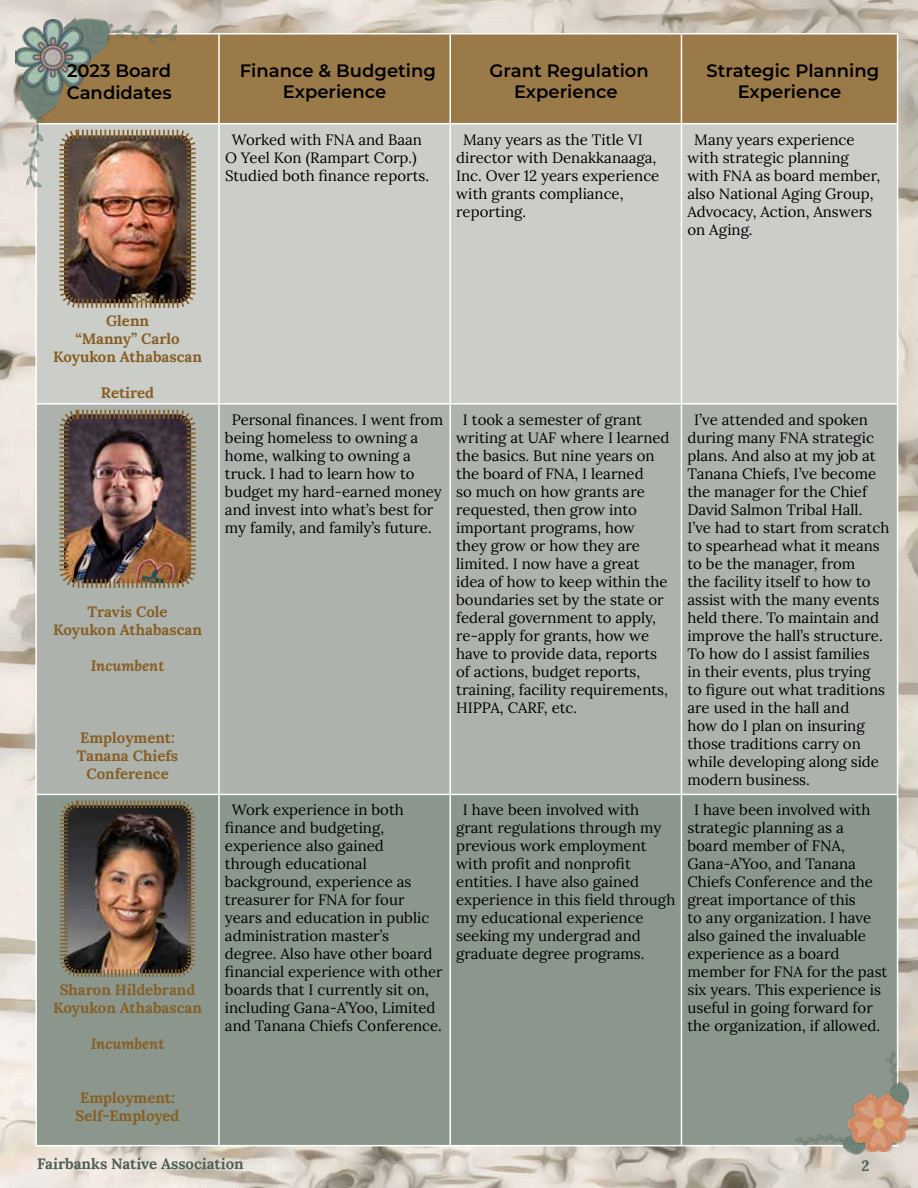
<style>
.page{position:relative;width:918px;height:1188px;background:#fff}
.page>*{position:absolute;margin:0;border:0;box-sizing:border-box;transform-origin:0 0}
.t1{font:600 18px/21.6px "Montserrat";color:#000;text-align:center}
.t2{font:15px/18px "Lora";color:#000}
.t3{font:700 15px/18px "Lora";color:#875f25;text-align:center}
.t4{font:700 15px "Lora";color:#4e5f55}
.t5{font:italic 700 15px "Lora";color:#875f25}
</style>
<div class="page">
<img style="left:0;top:0;width:918px;height:1188px">
<div style="left:69px;top:34px;width:828px;height:89px;background:#9b7a4a"></div>
<div style="left:37px;top:124px;width:860px;height:279px;background:#cbcdc9"></div>
<div style="left:37px;top:405px;width:860px;height:389px;background:#adb3ac"></div>
<div style="left:37px;top:795px;width:860px;height:350px;background:#8b978d"></div>
<hr style="left:35px;top:33px;width:184px;height:1px;background:#fff">
<hr style="left:219px;top:33px;width:231px;height:1px;background:#fff">
<hr style="left:218px;top:34px;width:2px;height:89px;background:#fff">
<hr style="left:450px;top:33px;width:231px;height:1px;background:#fff">
<hr style="left:449px;top:34px;width:2px;height:89px;background:#fff">
<hr style="left:681px;top:33px;width:217px;height:1px;background:#fff">
<hr style="left:681px;top:34px;width:1px;height:89px;background:#fff">
<hr style="left:897px;top:34px;width:1px;height:89px;background:#fff">
<hr style="left:35px;top:123px;width:184px;height:1px;background:#fff">
<hr style="left:35px;top:124px;width:2px;height:279px;background:#fff">
<hr style="left:219px;top:123px;width:231px;height:1px;background:#fff">
<hr style="left:218px;top:124px;width:2px;height:279px;background:#fff">
<hr style="left:450px;top:123px;width:231px;height:1px;background:#fff">
<hr style="left:449px;top:124px;width:2px;height:279px;background:#fff">
<hr style="left:681px;top:123px;width:217px;height:1px;background:#fff">
<hr style="left:681px;top:124px;width:1px;height:279px;background:#fff">
<hr style="left:897px;top:124px;width:1px;height:279px;background:#fff">
<hr style="left:35px;top:403px;width:184px;height:2px;background:#fff">
<hr style="left:35px;top:405px;width:2px;height:389px;background:#fff">
<hr style="left:219px;top:403px;width:231px;height:2px;background:#fff">
<hr style="left:218px;top:405px;width:2px;height:389px;background:#fff">
<hr style="left:450px;top:403px;width:231px;height:2px;background:#fff">
<hr style="left:449px;top:405px;width:2px;height:389px;background:#fff">
<hr style="left:681px;top:403px;width:217px;height:2px;background:#fff">
<hr style="left:681px;top:405px;width:1px;height:389px;background:#fff">
<hr style="left:897px;top:405px;width:1px;height:389px;background:#fff">
<hr style="left:218px;top:795px;width:2px;height:350px;background:#fff">
<hr style="left:449px;top:795px;width:2px;height:350px;background:#fff">
<hr style="left:681px;top:795px;width:1px;height:350px;background:#fff">
<hr style="left:35px;top:794px;width:184px;height:1px;background:#fff">
<hr style="left:35px;top:795px;width:2px;height:350px;background:#fff">
<hr style="left:219px;top:794px;width:231px;height:1px;background:#fff">
<hr style="left:450px;top:794px;width:231px;height:1px;background:#fff">
<hr style="left:681px;top:794px;width:217px;height:1px;background:#fff">
<hr style="left:897px;top:795px;width:1px;height:350px;background:#fff">
<hr style="left:35px;top:1145px;width:184px;height:1px;background:#fff">
<hr style="left:219px;top:1145px;width:231px;height:1px;background:#fff">
<hr style="left:450px;top:1145px;width:231px;height:1px;background:#fff">
<hr style="left:681px;top:1145px;width:217px;height:1px;background:#fff">
<img style="left:58px;top:128px;width:139px;height:181px">
<img style="left:58px;top:408px;width:139px;height:182px">
<img style="left:59px;top:799px;width:137px;height:179px">
<img style="left:119px;top:20px;width:59px;height:29px">
<img style="left:21px;top:124px;width:24px;height:64px">
<img style="left:47px;top:4px;width:72px;height:70px">
<img style="left:10px;top:56px;width:59px;height:68px">
<img style="left:16px;top:19px;width:75px;height:76px">
<img style="left:795px;top:1133px;width:46px;height:13px">
<img style="left:886px;top:1050px;width:13px;height:44px">
<img style="left:889px;top:1082px;width:19px;height:12px">
<img style="left:841px;top:1133px;width:30px;height:24px">
<img style="left:849px;top:1094px;width:60px;height:58px">
<p class="t1" style="left:67px;top:59px;width:106px;text-align:left">2023 Board<br>Candidates</p>
<p class="t1" style="left:240px;top:59px;width:198px">Finance &amp; Budgeting<br>Experience</p>
<p class="t1" style="left:490px;top:59px;width:161px">Grant Regulation<br>Experience</p>
<p class="t1" style="left:706px;top:59px;width:174px">Strategic Planning<br>Experience</p>
<p class="t2" style="left:225px;top:129px;width:206px;text-indent:7px">Worked with FNA and Baan<br>O Yeel Kon (Rampart Corp.)<br>Studied both finance reports.</p>
<p class="t2" style="left:456px;top:129px;width:205px;text-indent:7px">Many years as the Title VI director with Denakkanaaga,<br>Inc. Over 12 years experience with grants compliance, reporting.</p>
<p class="t2" style="left:687px;top:129px;width:194px;text-indent:7px">Many years experience with strategic planning with FNA as board member, also National Aging Group,<br>Advocacy, Action, Answers on Aging.</p>
<p class="t3" style="left:53px;top:310px;width:150px">Glenn<br>“Manny” Carlo<br>Koyukon Athabascan</p>
<p class="t3" style="left:101px;top:382px;width:55px">Retired</p>
<p class="t3" style="left:53px;top:601px;width:150px">Travis Cole<br>Koyukon Athabascan</p>
<p class="t5" style="left:91px;top:655px;width:75px">Incumbent</p>
<p class="t3" style="left:77px;top:727px;width:103px">Employment:<br>Tanana Chiefs<br>Conference</p>
<p class="t3" style="left:53px;top:979px;width:150px">Sharon Hildebrand<br>Koyukon Athabascan</p>
<p class="t5" style="left:91px;top:1033px;width:75px">Incumbent</p>
<p class="t3" style="left:76px;top:1087px;width:105px">Employment:<br>Self-Employed</p>
<p class="t2" style="left:225px;top:410px;width:220px;text-indent:7px">Personal finances. I went from being homeless to owning a home, walking to owning a truck. I had to learn how to budget my hard-earned money and invest into what’s best for my family, and family’s future.</p>
<p class="t2" style="left:456px;top:410px;width:215px;text-indent:7px">I took a semester of grant writing at UAF where I learned the basics. But nine years on the board of FNA, I learned<br>so much on how grants are requested, then grow into important programs, how<br>they grow or how they are limited. I now have a great idea of how to keep within the boundaries set by the state or federal government to apply, re-apply for grants, how we have to provide data, reports of actions, budget reports, training, facility requirements,<br>HIPPA, CARF, etc.</p>
<p class="t2" style="left:687px;top:410px;width:203px;text-indent:7px">I’ve attended and spoken during many FNA strategic plans. And also at my job at<br>Tanana Chiefs, I’ve become the manager for the Chief<br>David Salmon Tribal Hall.<br>I’ve had to start from scratch to spearhead what it means to be the manager, from<br>the facility itself to how to assist with the many events held there. To maintain and improve the hall’s structure.<br>To how do I assist families<br>in their events, plus trying<br>to figure out what traditions are used in the hall and<br>how do I plan on insuring those traditions carry on while developing along side modern business.</p>
<p class="t2" style="left:225px;top:800px;width:219px;text-indent:7px">Work experience in both finance and budgeting, experience also gained through educational background, experience as treasurer for FNA for four years and education in public administration master’s degree. Also have other board financial experience with other boards that I currently sit on, including Gana-A’Yoo, Limited and Tanana Chiefs Conference.</p>
<p class="t2" style="left:456px;top:800px;width:221px;text-indent:7px">I have been involved with grant regulations through my previous work employment with profit and nonprofit entities. I have also gained experience in this field through my educational experience seeking my undergrad and graduate degree programs.</p>
<p class="t2" style="left:687px;top:800px;width:201px;text-indent:7px">I have been involved with strategic planning as a board member of FNA,<br>Gana-A’Yoo, and Tanana<br>Chiefs Conference and the great importance of this<br>to any organization. I have also gained the invaluable experience as a board member for FNA for the past six years. This experience is useful in going forward for the organization, if allowed.</p>
<p class="t4" style="left:37px;top:1151px;width:208px">Fairbanks Native Association</p>
<p class="t4" style="left:861px;top:1152px;width:9px">2</p>
</div>
